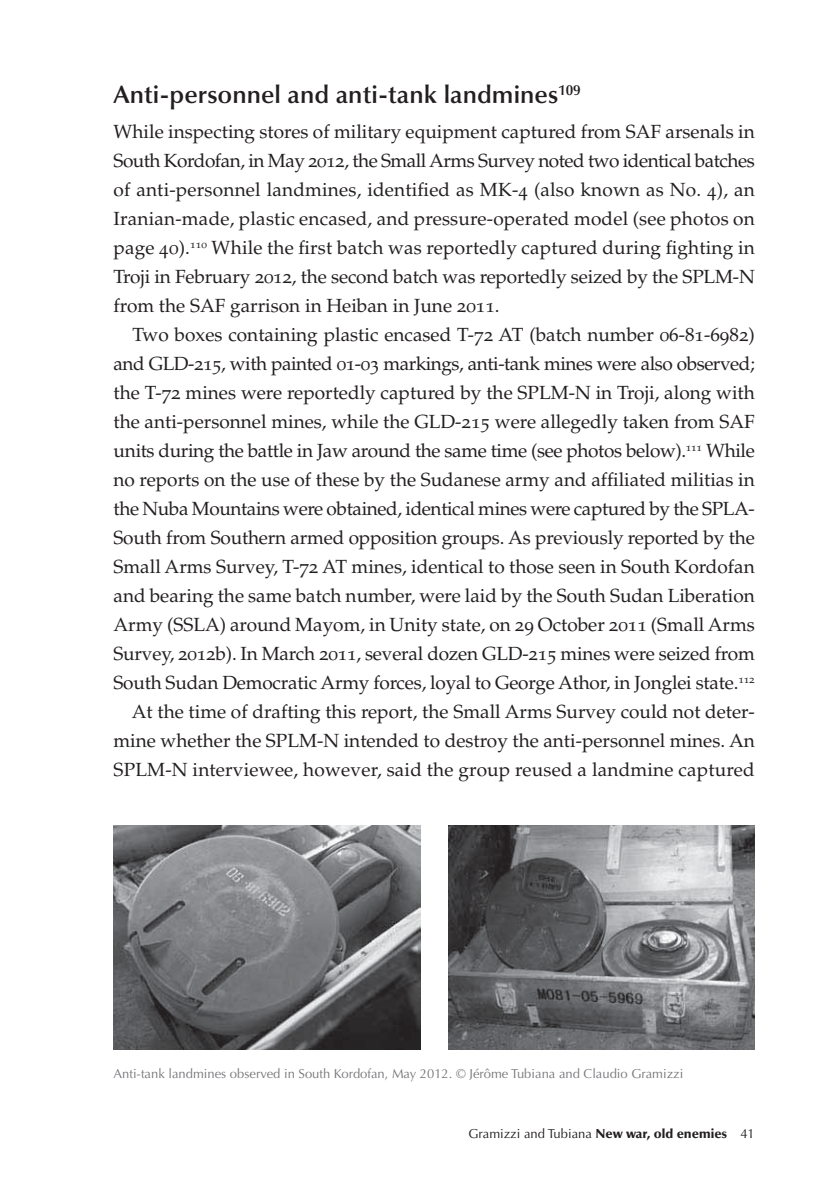
<style>
.page{position:relative;width:840px;height:1191px;background:#fff}
.page>*{position:absolute;margin:0;border:0;box-sizing:border-box;transform-origin:0 0}
.t1{font:600 25px "Optima";color:#231f20}
.t2{font:19px/29px "Palatino";color:#231f20;text-align:justify}
.t3{font:13px "Optima";color:#77787b}
.t4{font:13px "Optima";color:#231f20}
.s1{font-family:"Palatino SC"}
.s2{font-weight:900}
</style>
<div class="page">
<img style="left:448px;top:825px;width:306px;height:224px">
<img style="left:113px;top:825px;width:307px;height:224px">
<h1 class="t1" style="left:113px;top:85px;width:468px">Anti-personnel and anti-tank landmines<sup>109</sup></h1>
<p class="t2" style="left:113px;top:119px;width:642px">While inspecting stores of military equipment captured from SAF arsenals in South Kordofan, in May <span class="s1">2012</span>, the Small Arms Survey noted two identical batches of anti-personnel landmines, identified as MK-<span class="s1">4</span> (also known as No. <span class="s1">4</span>), an Iranian-made, plastic encased, and pressure-operated model (see photos on page <span class="s1">40</span>).<sup>110</sup> While the first batch was reportedly captured during fighting in Troji in February <span class="s1">2012</span>, the second batch was reportedly seized by the SPLM-N from the SAF garrison in Heiban in June <span class="s1">2011</span>.</p>
<p class="t2" style="left:113px;top:322px;width:642px;text-align:right">Two boxes containing plastic encased T-<span class="s1">72</span> AT (batch number <span class="s1">06</span>-<span class="s1">81</span>-<span class="s1">6982</span>) and GLD-<span class="s1">215</span>, with painted <span class="s1">01</span>-<span class="s1">03</span> markings, anti-tank mines were also observed; the T-<span class="s1">72</span> mines were reportedly captured by the SPLM-N in Troji, along with the anti-personnel mines, while the GLD-<span class="s1">215</span> were allegedly taken from SAF units during the battle in Jaw around the same time (see photos below).<sup>111</sup> While no reports on the use of these by the Sudanese army and affiliated militias in the Nuba Mountains were obtained, identical mines were captured by the SPLA-South from Southern armed opposition groups. As previously reported by the Small Arms Survey, T-<span class="s1">72</span> AT mines, identical to those seen in South Kordofan and bearing the same batch number, were laid by the South Sudan Liberation Army (SSLA) around Mayom, in Unity state, on <span class="s1">29</span> October <span class="s1">2011</span> (Small Arms Survey, <span class="s1">2012</span>b). In March <span class="s1">2011</span>, several dozen GLD-<span class="s1">215</span> mines were seized from South Sudan Democratic Army forces, loyal to George Athor, in Jonglei state.<sup>112<br></sup>At the time of drafting this report, the Small Arms Survey could not deter&shy;mine whether the SPLM-N intended to destroy the anti-personnel mines. An SPLM-N interviewee, however, said the group reused a landmine captured</p>
<p class="t3" style="left:113px;top:1067px;width:571px">Anti-tank landmines observed in South Kordofan, May 2012. © Jérôme Tubiana and Claudio Gramizzi</p>
<p class="t4" style="left:468px;top:1128px;width:288px">Gramizzi and Tubiana <span class="s2">New war, old enemies</span> 41</p>
</div>
